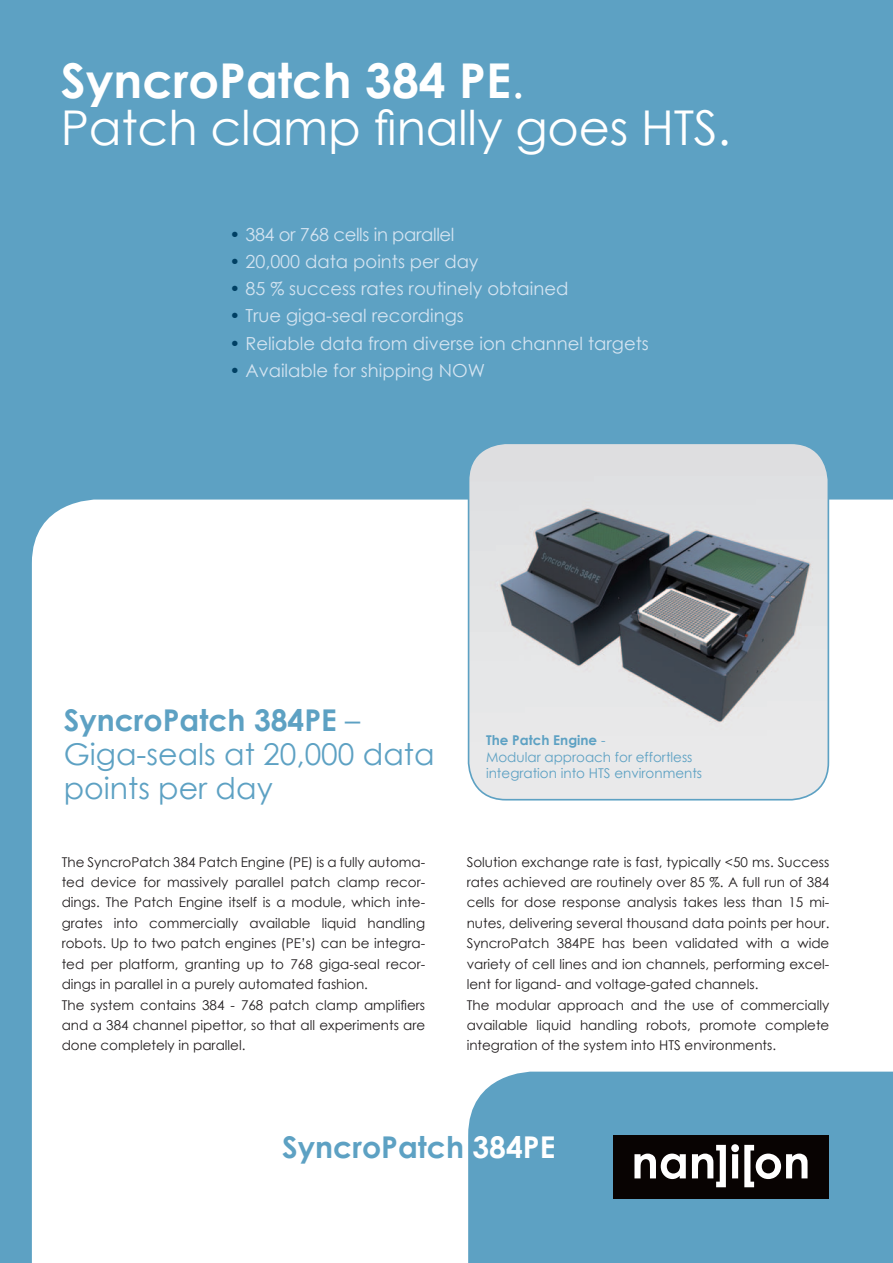
<style>
.page{position:relative;width:893px;height:1263px;background:#5da1c3}
.page>*{position:absolute;margin:0;border:0;box-sizing:border-box;transform-origin:0 0}
.t1{font:48px/47.5px "Century Gothic";letter-spacing:-.005em;color:#fff}
.t2{font:30px/34px "Century Gothic";color:#5da1c3}
.t3{font:700 30px "Century Gothic";color:#5da1c3}
.t4{font:18px "Century Gothic";color:#d4e4f1}
.t5{font:18px "Century Gothic";letter-spacing:-.02em;color:#d4e4f1}
.t6{font:13.5px/20.4px "Century Gothic";color:#231f20}
.t7{font:13.5px/16.5px "Century Gothic";color:#5da1c3}
.s1{font-weight:700}
.s2{color:#004064}
.s3{color:#fff}
</style>
<div class="page">
<div style="left:32px;top:500px;width:861px;height:763px;background:#fff"></div>
<svg style="left:468px;top:1071px;width:425px;height:192px"></svg>
<div style="left:613px;top:1135px;width:216px;height:64px;background:#080302"></div>
<svg style="left:634px;top:1153px;width:52px;height:26px"></svg>
<svg style="left:692px;top:1144px;width:115px;height:43px"></svg>
<img style="left:469px;top:445px;width:359px;height:355px">
<div style="left:468px;top:442px;width:361px;height:358px;border:2px solid #5da1c3;border-radius:37px"></div>
<h1 class="t1" style="left:61px;top:56px;width:672px"><span class="s1">SyncroPatch 384 PE</span>.<br>Patch clamp finally goes HTS.</h1>
<h3 class="t5" style="left:229px;top:222px;width:227px"><span class="s2">•</span> 384 or 768 cells in parallel</h3>
<h3 class="t4" style="left:229px;top:249px;width:251px"><span class="s2">•</span> 20,000 data points per day</h3>
<h3 class="t4" style="left:229px;top:276px;width:340px"><span class="s2">•</span> 85 % success rates routinely obtained</h3>
<h3 class="t4" style="left:229px;top:303px;width:236px"><span class="s2">•</span> True giga-seal recordings</h3>
<h3 class="t4" style="left:229px;top:330px;width:421px"><span class="s2">•</span> Reliable data from diverse ion channel targets</h3>
<h3 class="t4" style="left:229px;top:358px;width:257px"><span class="s2">•</span> Available for shipping NOW</h3>
<h2 class="t2" style="left:64px;top:702px;width:372px"><span class="s1">SyncroPatch 384PE</span> –<br>Giga-seals at 20,000 data points per day</h2>
<p class="t6" style="left:62px;top:851px;width:365px">The SyncroPatch 384 Patch Engine (PE) is a fully automa&shy;ted device for massively parallel patch clamp recor&shy;dings. The Patch Engine itself is a module, which inte&shy;grates into commercially available liquid handling robots. Up to two patch engines (PE’s) can be integra&shy;ted per platform, granting up to 768 giga-seal recor&shy;dings in parallel in a purely automated fashion.<br>The system contains 384 - 768 patch clamp amplifiers and a 384 channel pipettor, so that all experiments are done completely in parallel.</p>
<p class="t7" style="left:486px;top:732px;width:218px"><span class="s1">The Patch Engine</span> -<br>Modular approach for effortless integration into HTS environments</p>
<p class="t6" style="left:467px;top:851px;width:364px">Solution exchange rate is fast, typically &lt;50 ms. Success rates achieved are routinely over 85 %. A full run of 384 cells for dose response analysis takes less than 15 mi&shy;nutes, delivering several thousand data points per hour.<br>SyncroPatch 384PE has been validated with a wide variety of cell lines and ion channels, performing excel&shy;lent for ligand- and voltage-gated channels.<br>The modular approach and the use of commercially available liquid handling robots, promote complete integration of the system into HTS environments.</p>
<h2 class="t3" style="left:282px;top:1124px;width:274px">SyncroPatch <span class="s3">384PE</span></h2>
</div>
